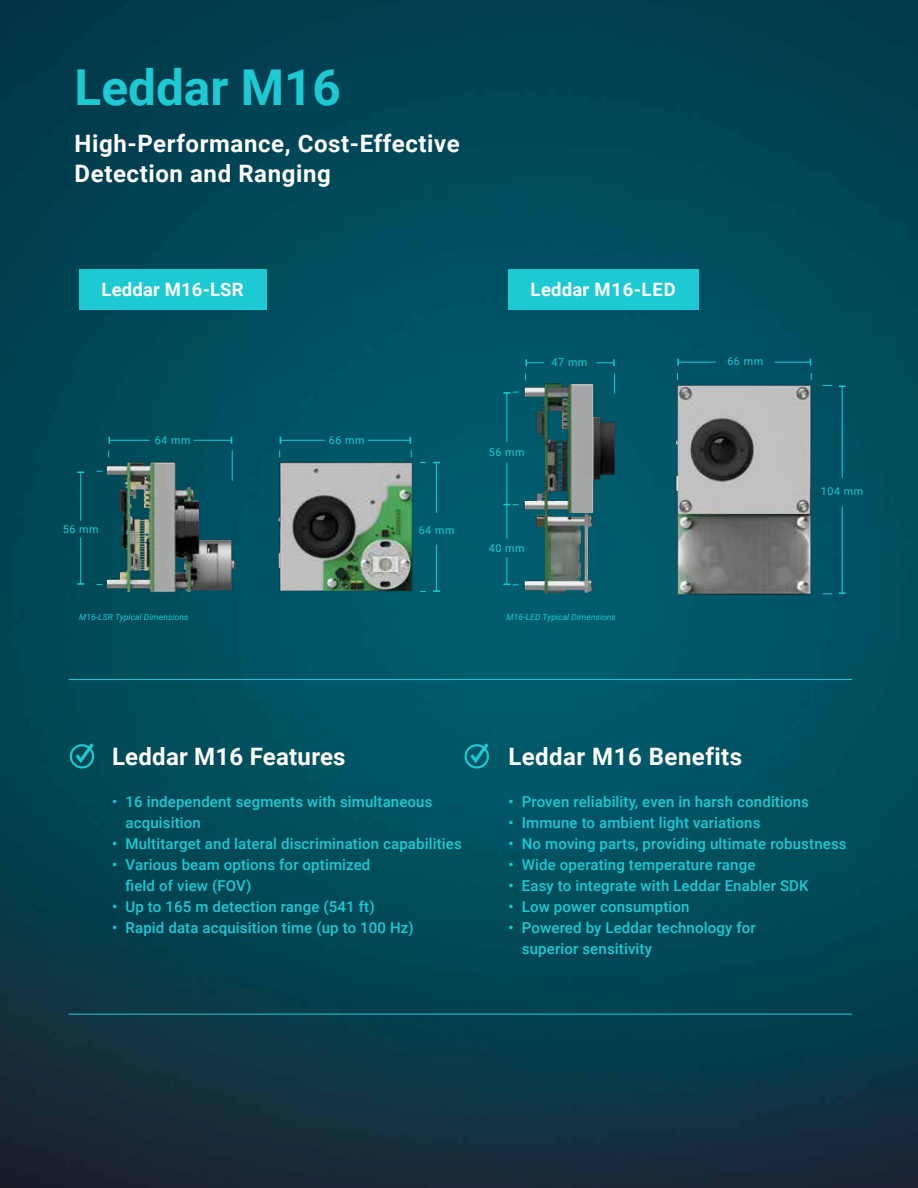
<style>
.page{position:relative;width:918px;height:1188px;background:#fff}
.page>*{position:absolute;margin:0;border:0;box-sizing:border-box;transform-origin:0 0}
.t1{font:700 49.5px "Roboto";color:#1dcad3}
.t2{font:700 24px/30px "Roboto";letter-spacing:.025em;color:#fff}
.t3{font:700 18.45px "Roboto";letter-spacing:.01em;color:#fff}
.t4{font:500 15px/21px "Roboto";letter-spacing:.01em;color:#1dcad3}
.t5{font:10.8px "Roboto";letter-spacing:.05em;color:#1dcad3}
.t6{font:italic 8.55px "Roboto";letter-spacing:.01em;color:#1dcad3}
</style>
<div class="page">
<img style="left:0;top:0;width:918px;height:1188px">
<div style="left:70px;top:744px;width:24px;height:25px;border:2px solid #1dcad3;border-radius:50%"></div>
<svg style="left:72px;top:740px;width:25px;height:26px"></svg>
<div style="left:465px;top:744px;width:24px;height:25px;border:2px solid #1dcad3;border-radius:50%"></div>
<svg style="left:467px;top:740px;width:25px;height:26px"></svg>
<svg style="left:596px;top:359px;width:19px;height:7px"></svg>
<hr style="left:775px;top:362px;width:36px;height:1px;background:#1dcad3">
<hr style="left:368px;top:440px;width:42px;height:1px;background:#1dcad3">
<hr style="left:194px;top:440px;width:38px;height:1px;background:#1dcad3">
<svg style="left:526px;top:359px;width:18px;height:7px"></svg>
<hr style="left:678px;top:362px;width:38px;height:1px;background:#1dcad3">
<hr style="left:280px;top:440px;width:45px;height:1px;background:#1dcad3">
<hr style="left:109px;top:440px;width:41px;height:1px;background:#1dcad3">
<hr style="left:842px;top:386px;width:1px;height:92px;background:#1dcad3">
<hr style="left:506px;top:393px;width:1px;height:49px;background:#1dcad3">
<hr style="left:80px;top:472px;width:1px;height:49px;background:#1dcad3">
<svg style="left:77px;top:471px;width:7px;height:2px"></svg>
<hr style="left:842px;top:506px;width:1px;height:87px;background:#1dcad3">
<svg style="left:839px;top:592px;width:7px;height:2px"></svg>
<hr style="left:506px;top:462px;width:1px;height:43px;background:#1dcad3">
<hr style="left:80px;top:537px;width:1px;height:47px;background:#1dcad3">
<svg style="left:77px;top:583px;width:7px;height:2px"></svg>
<hr style="left:506px;top:505px;width:1px;height:34px;background:#1dcad3">
<svg style="left:503px;top:392px;width:12px;height:2px"></svg>
<hr style="left:232px;top:450px;width:1px;height:31px;background:#1dcad3">
<svg style="left:503px;top:557px;width:12px;height:29px"></svg>
<div style="left:508px;top:269px;width:190px;height:41px;background:#1dcad3"></div>
<div style="left:79px;top:269px;width:187px;height:41px;background:#1dcad3"></div>
<img style="left:515px;top:384px;width:108px;height:209px">
<img style="left:98px;top:458px;width:146px;height:148px">
<hr style="left:436px;top:463px;width:1px;height:50px;background:#1dcad3">
<hr style="left:436px;top:545px;width:1px;height:46px;background:#1dcad3">
<svg style="left:433px;top:590px;width:7px;height:2px"></svg>
<hr style="left:69px;top:1014px;width:783px;height:1px;background:#1dcad3">
<hr style="left:69px;top:679px;width:783px;height:1px;background:#1dcad3">
<img style="left:270px;top:455px;width:151px;height:142px">
<img style="left:666px;top:364px;width:152px;height:236px">
<h1 class="t1" style="left:75px;top:52px;width:268px">Leddar M16</h1>
<h2 class="t2" style="left:75px;top:128px;width:387px">High-Performance, Cost-Effective<br>Detection and Ranging</h2>
<p class="t3" style="left:102px;top:276px;width:143px">Leddar M16-LSR</p>
<p class="t3" style="left:531px;top:276px;width:147px">Leddar M16-LED</p>
<p class="t5" style="left:63px;top:522px;width:37px">56 mm</p>
<p class="t5" style="left:155px;top:432px;width:37px">64 mm</p>
<p class="t5" style="left:329px;top:432px;width:37px">66 mm</p>
<p class="t5" style="left:419px;top:523px;width:37px">64 mm</p>
<p class="t5" style="left:552px;top:355px;width:37px">47 mm</p>
<p class="t5" style="left:727px;top:354px;width:37px">66 mm</p>
<p class="t5" style="left:489px;top:445px;width:37px">56 mm</p>
<p class="t5" style="left:489px;top:541px;width:37px">40 mm</p>
<p class="t6" style="left:79px;top:611px;width:111px">M16-LSR Typical Dimensions</p>
<p class="t6" style="left:507px;top:611px;width:111px">M16-LED Typical Dimensions</p>
<p class="t5" style="left:821px;top:484px;width:44px">104 mm</p>
<h2 class="t2" style="left:112px;top:741px;width:235px">Leddar M16 Features</h2>
<p class="t4" style="left:126px;top:791px;width:308px;text-indent:-14px">• 16 independent segments with simultaneous acquisition</p>
<p class="t4" style="left:112px;top:833px;width:351px">• Multitarget and lateral discrimination capabilities</p>
<p class="t4" style="left:126px;top:854px;width:246px;text-indent:-13px">• Various beam options for optimized field of view (FOV)</p>
<p class="t4" style="left:112px;top:896px;width:264px">• Up to 165 m detection range (541 ft)</p>
<p class="t4" style="left:112px;top:917px;width:303px">• Rapid data acquisition time (up to 100 Hz)</p>
<h2 class="t2" style="left:508px;top:741px;width:235px">Leddar M16 Benefits</h2>
<p class="t4" style="left:508px;top:791px;width:302px">• Proven reliability, even in harsh conditions</p>
<p class="t4" style="left:508px;top:812px;width:254px">• Immune to ambient light variations</p>
<p class="t4" style="left:508px;top:833px;width:340px">• No moving parts, providing ultimate robustness</p>
<p class="t4" style="left:508px;top:854px;width:249px">• Wide operating temperature range</p>
<p class="t4" style="left:508px;top:875px;width:302px">• Easy to integrate with Leddar Enabler SDK</p>
<p class="t4" style="left:508px;top:896px;width:183px">• Low power consumption</p>
<p class="t4" style="left:522px;top:917px;width:236px;text-indent:-14px">• Powered by Leddar technology for superior sensitivity</p>
</div>
